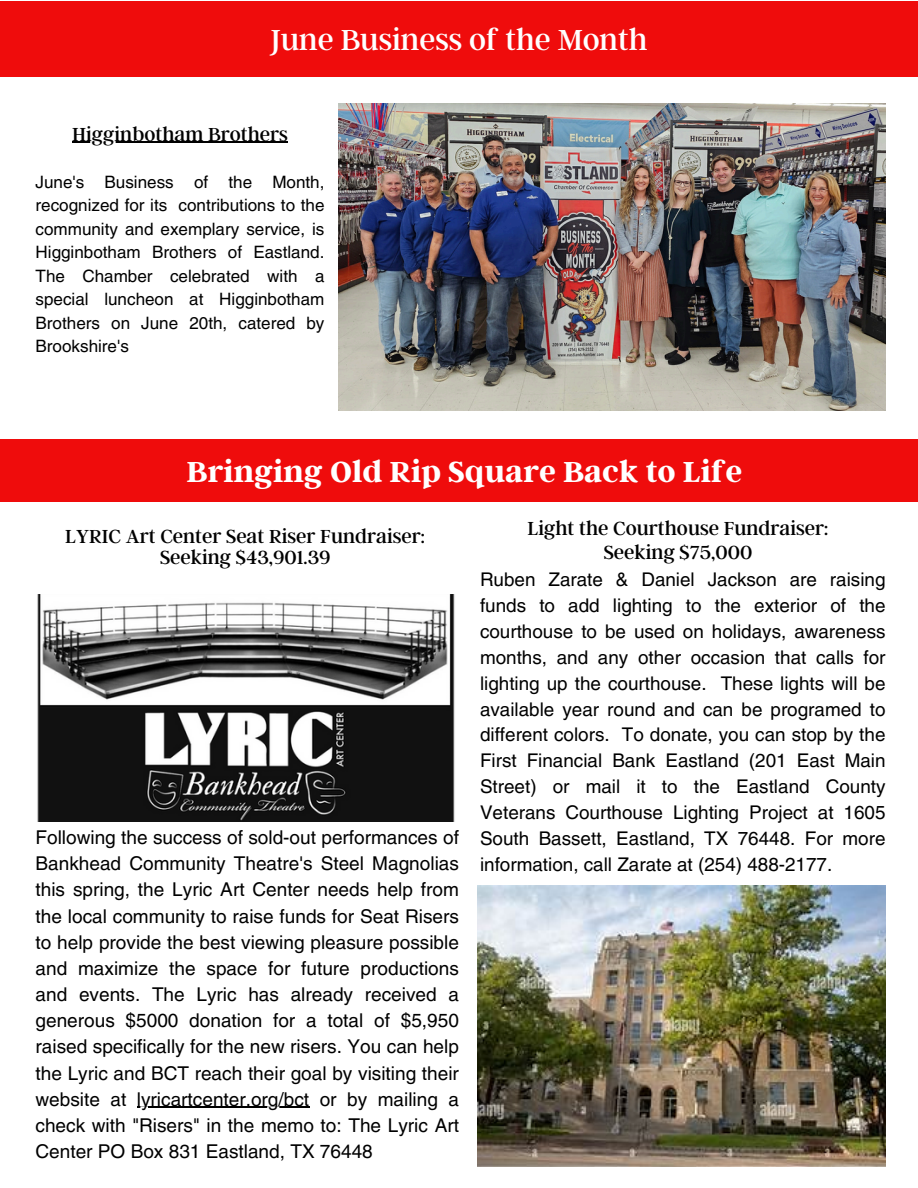
<style>
.page{position:relative;width:918px;height:1188px;background:#fff}
.page>*{position:absolute;margin:0;border:0;box-sizing:border-box;transform-origin:0 0}
.t1{font:700 32.25px "Argent CF";color:#fff}
.t2{font:32.25px "Argent CF";color:#fff}
.t3{font:21px/23.7px "Argent CF";color:#000;text-align:center}
.t4{font:19.05px/26.1px "Helvetica LT Pro";color:#000;text-align:justify}
.t5{font:18.9px/26px "Helvetica LT Pro";color:#000;text-align:justify}
.t6{font:17.1px/23.4px "Helvetica LT Pro";color:#000;text-align:justify}
</style>
<div class="page">
<div style="left:0;top:1px;width:918px;height:75px;background:#ef0c0c"></div>
<div style="left:0;top:440px;width:918px;height:62px;background:#ef0c0c"></div>
<img style="left:37px;top:594px;width:418px;height:227px">
<img style="left:477px;top:886px;width:408px;height:281px">
<img style="left:339px;top:103px;width:546px;height:307px">
<hr style="left:137px;top:1107px;width:172px;height:1px;background:#000">
<hr style="left:72px;top:142px;width:216px;height:1px;background:#000">
<p class="t2" style="left:270px;top:18px;width:379px">June Business of the Month</p>
<p class="t3" style="left:72px;top:121px;width:217px">Higginbotham Brothers</p>
<p class="t6" style="left:36px;top:172px;width:290px">June's Business of the Month, recognized for its contributions to the community and exemplary service, is Higginbotham Brothers of Eastland.<br>The Chamber celebrated with a special luncheon at Higginbotham Brothers on June 20th, catered by Brookshire's</p>
<h1 class="t1" style="left:187px;top:451px;width:557px">Bringing Old Rip Square Back to Life</h1>
<p class="t3" style="left:65px;top:524px;width:362px;line-height:21.3px">LYRIC Art Center Seat Riser Fundraiser:<br>Seeking $43,901.39</p>
<p class="t4" style="left:36px;top:826px;width:425px">Following the success of sold-out performances of Bankhead Community Theatre's Steel Magnolias this spring, the Lyric Art Center needs help from the local community to raise funds for Seat Risers to help provide the best viewing pleasure possible and maximize the space for future productions and events. The Lyric has already received a generous $5000 donation for a total of $5,950 raised specifically for the new risers. You can help the Lyric and BCT reach their goal by visiting their website at</p>
<h3 class="t4" style="left:36px;top:1088px;width:425px;text-indent:101px">lyricartcenter.org/bct or by mailing a check with "Risers" in the memo to: The Lyric Art Center PO Box 831 Eastland, TX 76448</h3>
<h3 class="t3" style="left:527px;top:515px;width:303px">Light the Courthouse Fundraiser:<br>Seeking $75,000</h3>
<h3 class="t5" style="left:480px;top:568px;width:407px">Ruben Zarate &amp; Daniel Jackson are raising funds to add lighting to the exterior of the courthouse to be used on holidays, awareness months, and any other occasion that calls for lighting up the courthouse. These lights will be available year round and can be programed to different colors. To donate, you can stop by the First Financial Bank Eastland (201 East Main Street) or mail it to the Eastland County Veterans Courthouse Lighting Project at 1605<br>South Bassett, Eastland, TX 76448. For more information, call Zarate at (254) 488-2177.</h3>
</div>
